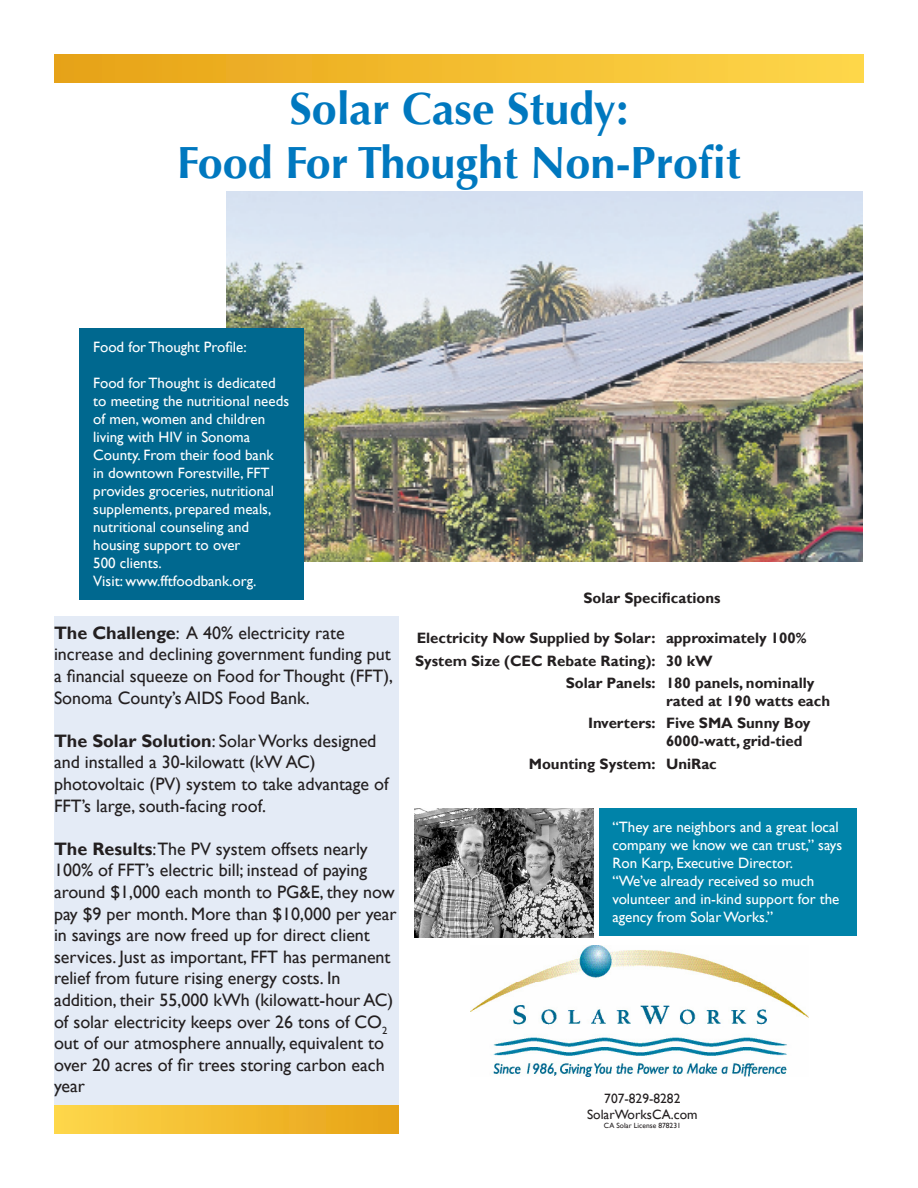
<style>
.page{position:relative;width:918px;height:1188px;background:#fff}
.page>*{position:absolute;margin:0;border:0;box-sizing:border-box;transform-origin:0 0}
.t1{font:700 45px "Optima";color:#0078bf}
.t2{font:18px/21.6px "Gill Sans";color:#231f20}
.t3{font:15px/18px "Gill Sans";color:#fff}
.t4{font:700 15px/18px "Gill Sans";color:#231f20}
.t5{font:13.5px "Gill Sans";color:#231f20}
.t6{font:7.5px "Gill Sans";color:#231f20}
.s1{font-weight:700}
</style>
<div class="page">
<img style="left:227px;top:191px;width:636px;height:371px">
<img style="left:415px;top:809px;width:179px;height:128px">
<div style="left:80px;top:328px;width:224px;height:271px;background:#00688f"></div>
<div style="left:54px;top:616px;width:345px;height:518px;background:#e4ebf6"></div>
<div style="left:54px;top:1106px;width:345px;height:28px;background:linear-gradient(to right,#fed74a,#e7a216)"></div>
<div style="left:54px;top:54px;width:810px;height:28px;background:linear-gradient(to right,#e7a216,#fed74a)"></div>
<div style="left:599px;top:808px;width:258px;height:127px;background:#0083a9"></div>
<img style="left:470px;top:945px;width:338px;height:132px">
<p class="t1" style="left:289px;top:83px;width:341px">Solar Case Study:</p>
<p class="t1" style="left:177px;top:137px;width:565px">Food For Thought Non-Profit</p>
<p class="t3" style="left:93px;top:338px;width:155px">Food for Thought Profile:</p>
<p class="t3" style="left:93px;top:374px;width:197px">Food for Thought is dedicated to meeting the nutritional needs of men, women and children living with HIV in Sonoma<br>County. From their food bank<br>in downtown Forestville, FFT provides groceries, nutritional supplements, prepared meals, nutritional counseling and housing support to over</p>
<p class="t3" style="left:93px;top:554px;width:70px">500 clients.</p>
<p class="t3" style="left:93px;top:572px;width:165px">Visit: www.fftfoodbank.org.</p>
<p class="t2" style="left:54px;top:622px;width:341px"><span class="s1">The Challenge</span>: A 40% electricity rate increase and declining government funding put a financial squeeze on Food for Thought (FFT), Sonoma County’s AIDS Food Bank.</p>
<p class="t2" style="left:54px;top:730px;width:336px"><span class="s1">The Solar Solution</span>: Solar Works designed and installed a 30-kilowatt (kW AC) photovoltaic (PV) system to take advantage of FFT’s large, south-facing roof.</p>
<p class="t2" style="left:54px;top:838px;width:344px"><span class="s1">The Results</span>:The PV system offsets nearly 100% of FFT’s electric bill; instead of paying around $1,000 each month to PG&amp;E, they now pay $9 per month. More than $10,000 per year in savings are now freed up for direct client services. Just as important, FFT has permanent relief from future rising energy costs. In addition, their 55,000 kWh (kilowatt-hour AC) of solar electricity keeps over 26 tons of CO<sub>2 </sub>out of our atmosphere annually, equivalent to over 20 acres of fir trees storing carbon each year</p>
<p class="t4" style="left:583px;top:589px;width:139px">Solar Specifications</p>
<p class="t4" style="left:417px;top:630px;width:240px">Electricity Now Supplied by Solar:</p>
<p class="t4" style="left:666px;top:630px;width:142px">approximately 100%</p>
<p class="t4" style="left:415px;top:652px;width:242px">System Size (CEC Rebate Rating):</p>
<p class="t4" style="left:666px;top:652px;width:48px">30 kW</p>
<p class="t4" style="left:566px;top:674px;width:91px">Solar Panels:</p>
<p class="t4" style="left:666px;top:674px;width:166px">180 panels, nominally rated at 190 watts each</p>
<p class="t4" style="left:588px;top:715px;width:69px">Inverters:</p>
<p class="t4" style="left:666px;top:715px;width:146px">Five SMA Sunny Boy</p>
<p class="t4" style="left:666px;top:733px;width:138px">6000-watt, grid-tied</p>
<p class="t4" style="left:529px;top:755px;width:128px">Mounting System:</p>
<p class="t4" style="left:666px;top:755px;width:52px">UniRac</p>
<p class="t3" style="left:612px;top:818px;width:231px">“They are neighbors and a great local company we know we can trust,” says</p>
<p class="t3" style="left:612px;top:854px;width:182px">Ron Karp, Executive Director.</p>
<p class="t3" style="left:612px;top:872px;width:229px">“We’ve already received so much volunteer and in-kind support for the agency from Solar Works.”</p>
<p class="t5" style="left:604px;top:1091px;width:78px">707-829-8282</p>
<p class="t5" style="left:587px;top:1107px;width:112px">SolarWorksCA.com</p>
<p class="t6" style="left:604px;top:1121px;width:79px">CA Solar License 878231</p>
</div>
